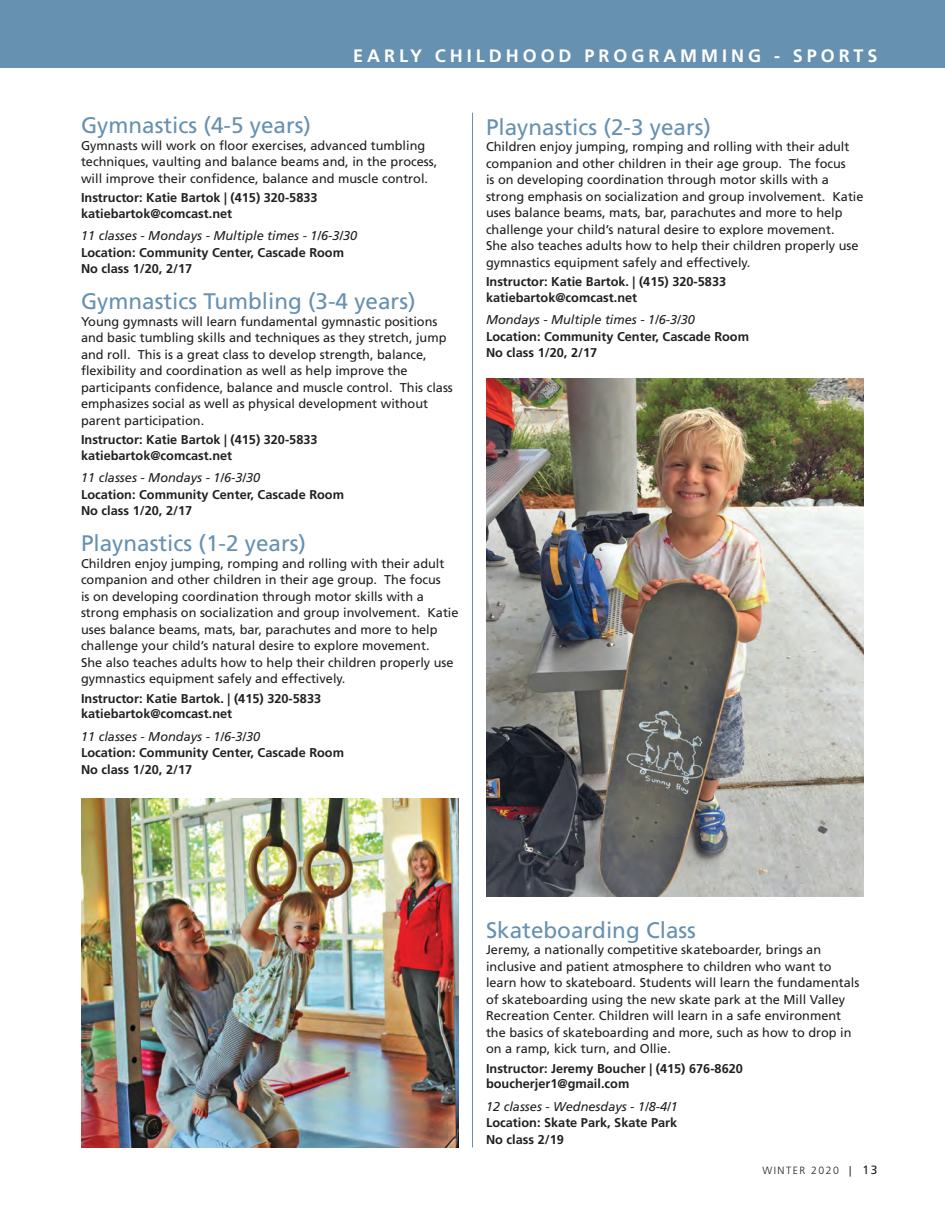
<style>
.page{position:relative;width:945px;height:1215px;background:#fff}
.page>*{position:absolute;margin:0;border:0;box-sizing:border-box;transform-origin:0 0}
.t1{font:22.5px "Frutiger LT Std";color:#6791b1}
.t2{font:700 18px "Frutiger LT Std";letter-spacing:.22em;color:#fff}
.t3{font:12.75px/16.5px "Frutiger LT Std";color:#231f20}
.t4{font:700 12.75px/15.3px "Frutiger LT Std";color:#231f20}
.t5{font:italic 12.75px "Frutiger LT Std";color:#231f20}
.t6{font:300 10.5px "Frutiger LT Std";letter-spacing:.14em;color:#231f20}
.s1{font-weight:400}
.s2{font-weight:400;font-size:12px}
</style>
<div class="page">
<div style="left:0;top:0;width:945px;height:68px;background:#6791b1"></div>
<hr style="left:472px;top:113px;width:1px;height:1035px;background:#6791b1">
<img style="left:81px;top:799px;width:378px;height:349px">
<img style="left:486px;top:379px;width:378px;height:518px">
<h2 class="t2" style="left:353px;top:45px;width:526px">EARLY CHILDHOOD PROGRAMMING - SPORTS</h2>
<h1 class="t1" style="left:81px;top:112px;width:232px">Gymnastics (4-5 years)</h1>
<p class="t3" style="left:81px;top:137px;width:358px">Gymnasts will work on floor exercises, advanced tumbling techniques, vaulting and balance beams and, in the process, will improve their confidence, balance and muscle control.</p>
<p class="t4" style="left:81px;top:190px;width:238px">Instructor: Katie Bartok | (415) 320-5833 katiebartok@comcast.net</p>
<p class="t5" style="left:81px;top:228px;width:278px">11 classes - Mondays - Multiple times - 1/6-3/30</p>
<p class="t4" style="left:81px;top:244px;width:265px;line-height:16.5px">Location: Community Center, Cascade Room<br>No class 1/20, 2/17</p>
<h1 class="t1" style="left:81px;top:288px;width:336px">Gymnastics Tumbling (3-4 years)</h1>
<p class="t3" style="left:81px;top:313px;width:373px">Young gymnasts will learn fundamental gymnastic positions and basic tumbling skills and techniques as they stretch, jump and roll. This is a great class to develop strength, balance, flexibility and coordination as well as help improve the participants confidence, balance and muscle control. This class emphasizes social as well as physical development without parent participation.</p>
<p class="t4" style="left:81px;top:432px;width:238px">Instructor: Katie Bartok | (415) 320-5833 katiebartok@comcast.net</p>
<p class="t5" style="left:81px;top:470px;width:181px">11 classes - Mondays - 1/6-3/30</p>
<p class="t4" style="left:81px;top:486px;width:265px;line-height:16.5px">Location: Community Center, Cascade Room<br>No class 1/20, 2/17</p>
<h1 class="t1" style="left:81px;top:530px;width:227px">Playnastics (1-2 years)</h1>
<p class="t3" style="left:81px;top:555px;width:379px">Children enjoy jumping, romping and rolling with their adult companion and other children in their age group. The focus<br>is on developing coordination through motor skills with a strong emphasis on socialization and group involvement. Katie uses balance beams, mats, bar, parachutes and more to help challenge your child’s natural desire to explore movement.<br>She also teaches adults how to help their children properly use gymnastics equipment safely and effectively.</p>
<p class="t4" style="left:81px;top:691px;width:242px">Instructor: Katie Bartok. | (415) 320-5833 katiebartok@comcast.net</p>
<p class="t5" style="left:81px;top:729px;width:181px">11 classes - Mondays - 1/6-3/30</p>
<p class="t4" style="left:81px;top:744px;width:265px;line-height:16.5px">Location: Community Center, Cascade Room<br>No class 1/20, 2/17</p>
<h1 class="t1" style="left:486px;top:114px;width:227px">Playnastics (2-3 years)</h1>
<p class="t3" style="left:486px;top:139px;width:379px">Children enjoy jumping, romping and rolling with their adult companion and other children in their age group. The focus<br>is on developing coordination through motor skills with a strong emphasis on socialization and group involvement. Katie uses balance beams, mats, bar, parachutes and more to help challenge your child’s natural desire to explore movement.<br>She also teaches adults how to help their children properly use gymnastics equipment safely and effectively.</p>
<p class="t4" style="left:486px;top:274px;width:242px">Instructor: Katie Bartok. | (415) 320-5833 katiebartok@comcast.net</p>
<p class="t5" style="left:486px;top:312px;width:211px">Mondays - Multiple times - 1/6-3/30</p>
<p class="t4" style="left:486px;top:328px;width:265px;line-height:16.5px">Location: Community Center, Cascade Room<br>No class 1/20, 2/17</p>
<h1 class="t1" style="left:486px;top:917px;width:212px">Skateboarding Class</h1>
<p class="t3" style="left:486px;top:942px;width:375px">Jeremy, a nationally competitive skateboarder, brings an inclusive and patient atmosphere to children who want to learn how to skateboard. Students will learn the fundamentals of skateboarding using the new skate park at the Mill Valley Recreation Center. Children will learn in a safe environment the basics of skateboarding and more, such as how to drop in on a ramp, kick turn, and Ollie.</p>
<p class="t4" style="left:486px;top:1061px;width:258px">Instructor: Jeremy Boucher | (415) 676-8620 boucherjer1@gmail.com</p>
<p class="t5" style="left:486px;top:1099px;width:193px">12 classes - Wednesdays - 1/8-4/1</p>
<p class="t4" style="left:486px;top:1115px;width:193px;line-height:16.5px">Location: Skate Park, Skate Park<br>No class 2/19</p>
<p class="t6" style="left:762px;top:1164px;width:117px">WINTER 2020 <span class="s1">|</span> <span class="s2">13</span></p>
</div>
